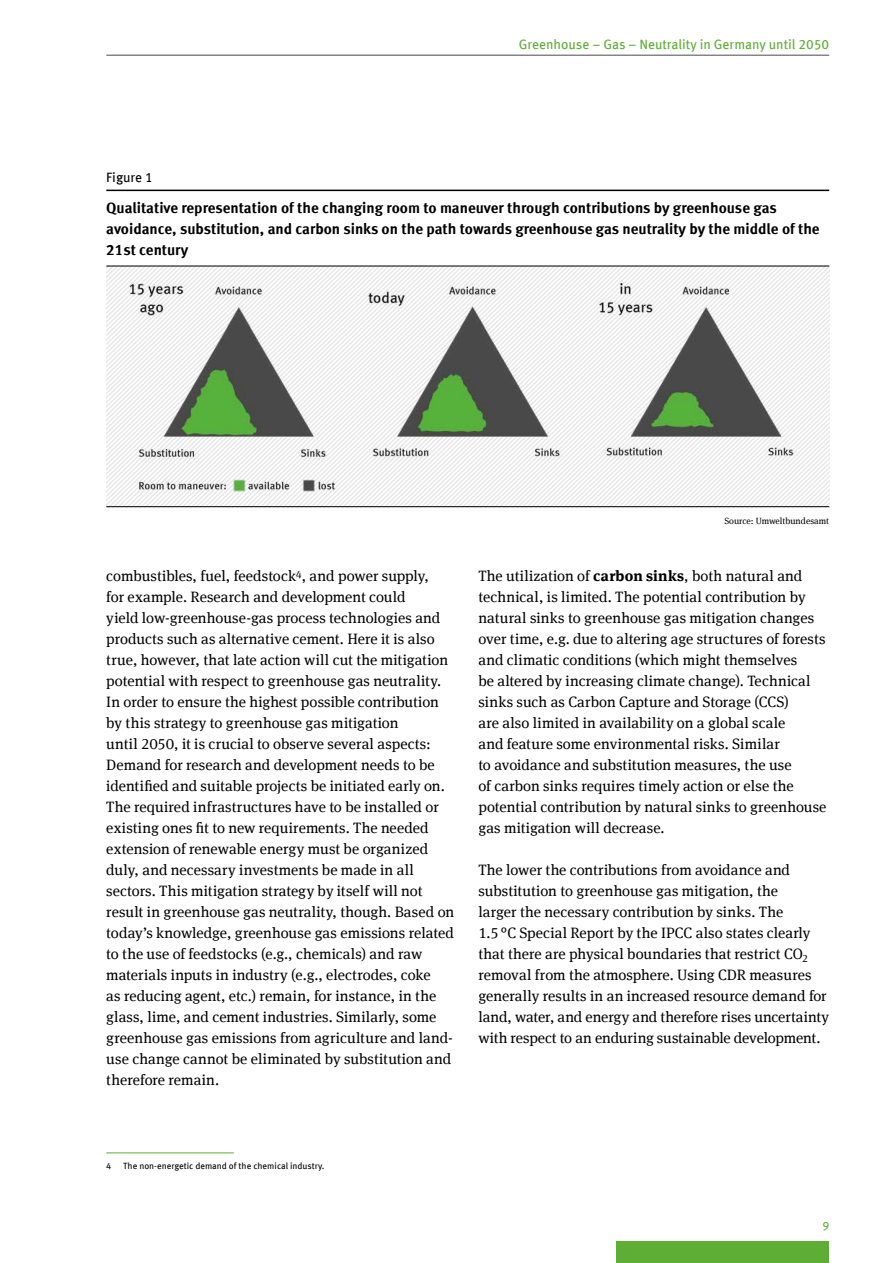
<style>
.page{position:relative;width:893px;height:1263px;background:#fff}
.page>*{position:absolute;margin:0;border:0;box-sizing:border-box;transform-origin:0 0}
.Innenseiten_P_Copytext{font:15px/21px "Meta Serif Offc";letter-spacing:.005em;color:#000}
.t1{font:700 15px/21px "Meta Offc";color:#000}
.t2{font:13.5px "Meta Offc";color:#5ead35}
.t3{font:13.5px "Meta Offc";color:#000}
.t4{font:12px "Meta Offc";color:#5ead35}
.Innenseiten_Fußnoten{font:9px "Meta Offc";color:#000}
.Grafik_P_Grafik_Fuß_Quelle{font:9px "Meta Serif Offc";color:#000}
.s1{font-weight:700}
</style>
<div class="page">
<div style="left:617px;top:1242px;width:212px;height:21px;background:#5ead35"></div>
<hr style="left:106px;top:55px;width:723px;height:1px;background:#4b4b4d">
<hr style="left:106px;top:1152px;width:128px;height:1px;background:#5ead35">
<hr style="left:106px;top:266px;width:723px;height:1px;background:#000">
<hr style="left:106px;top:190px;width:723px;height:1px;background:#000">
<img style="left:106px;top:267px;width:723px;height:238px">
<hr style="left:106px;top:506px;width:723px;height:1px;background:#000">
<p class="t2" style="left:519px;top:36px;width:312px">Greenhouse – Gas – Neutrality in Germany until 2050</p>
<p class="t3" style="left:106px;top:169px;width:48px">Figure 1</p>
<p class="t1" style="left:106px;top:198px;width:715px">Qualitative representation of the changing room to maneuver through contributions by greenhouse gas avoidance, substitution, and carbon sinks on the path towards greenhouse gas neutrality by the middle of the<br>21st century</p>
<p class="Innenseiten_P_Copytext" style="left:106px;top:565px;width:350px">combustibles, fuel, feedstock<sup>4</sup>, and power supply,<br>for example. Research and development could<br>yield low-greenhouse-gas process technologies and products such as alternative cement. Here it is also true, however, that late action will cut the mitigation potential with respect to greenhouse gas neutrality.<br>In order to ensure the highest possible contribution by this strategy to greenhouse gas mitigation<br>until 2050, it is crucial to observe several aspects:<br>Demand for research and development needs to be identified and suitable projects be initiated early on.<br>The required infrastructures have to be installed or existing ones fit to new requirements. The needed extension of renewable energy must be organized duly, and necessary investments be made in all sectors. This mitigation strategy by itself will not result in greenhouse gas neutrality, though. Based on today’s knowledge, greenhouse gas emissions related to the use of feedstocks (e.g., chemicals) and raw materials inputs in industry (e.g., electrodes, coke<br>as reducing agent, etc.) remain, for instance, in the glass, lime, and cement industries. Similarly, some greenhouse gas emissions from agriculture and land&shy;use change cannot be eliminated by substitution and therefore remain.</p>
<p class="Grafik_P_Grafik_Fuß_Quelle" style="left:724px;top:516px;width:106px">Source: Umweltbundesamt</p>
<p class="Innenseiten_P_Copytext" style="left:478px;top:565px;width:350px">The utilization of <span class="s1">carbon sinks</span>, both natural and technical, is limited. The potential contribution by natural sinks to greenhouse gas mitigation changes over time, e.g. due to altering age structures of forests and climatic conditions (which might themselves<br>be altered by increasing climate change). Technical sinks such as Carbon Capture and Storage (CCS)<br>are also limited in availability on a global scale<br>and feature some environmental risks. Similar<br>to avoidance and substitution measures, the use<br>of carbon sinks requires timely action or else the potential contribution by natural sinks to greenhouse gas mitigation will decrease.</p>
<p class="Innenseiten_P_Copytext" style="left:478px;top:859px;width:352px">The lower the contributions from avoidance and substitution to greenhouse gas mitigation, the<br>larger the necessary contribution by sinks. The<br>1.5°C Special Report by the IPCC also states clearly that there are physical boundaries that restrict CO<sub>2 </sub>removal from the atmosphere. Using CDR measures generally results in an increased resource demand for land, water, and energy and therefore rises uncertainty with respect to an enduring sustainable development.</p>
<p class="Innenseiten_Fußnoten" style="left:106px;top:1160px;width:7px">4</p>
<p class="Innenseiten_Fußnoten" style="left:123px;top:1160px;width:203px">The non-energetic demand of the chemical industry.</p>
<p class="t4" style="left:822px;top:1218px;width:8px">9</p>
</div>
